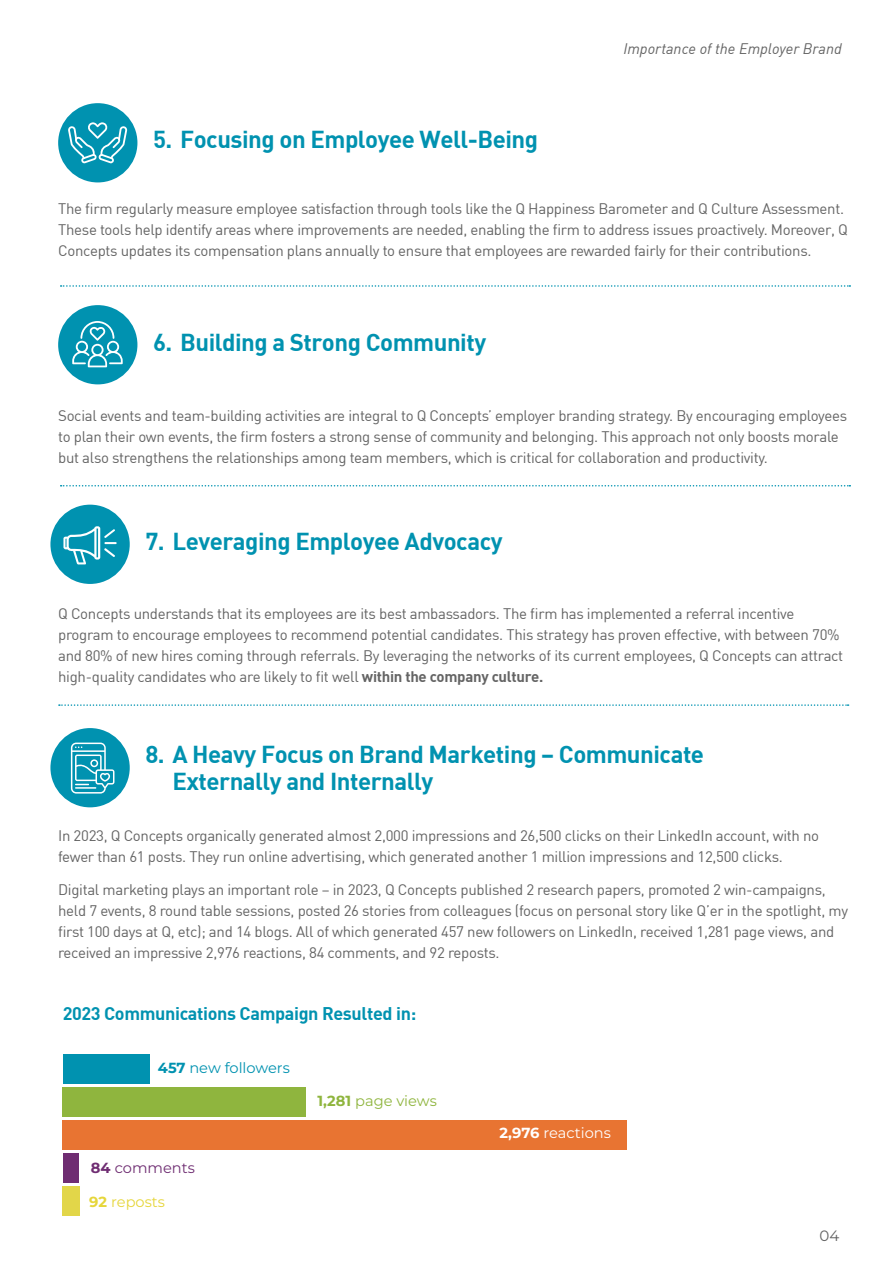
<style>
.page{position:relative;width:893px;height:1263px;background:#fff}
.page>*{position:absolute;margin:0;border:0;box-sizing:border-box;transform-origin:0 0}
.t1{font:24px/27px "DIN Bold";letter-spacing:-.02em;color:#0092b0}
.t2{font:18px "DIN Bold";letter-spacing:-.02em;color:#0092b0}
.t3{font:15px/21px "DIN";letter-spacing:-.02em;color:#646464}
.t4{font:italic 15px "DIN";color:#646464}
.t5{font:15px "Montserrat";color:#646464}
.t6{font:14.55px "Montserrat";color:#0092b0}
.t7{font:14.55px "Montserrat";color:#8fb53e}
.t8{font:14.55px "Montserrat";color:#fff}
.t9{font:14.55px "Montserrat";color:#6f2d72}
.t10{font:14.55px "Montserrat";color:#e6d63b}
.s1{font-family:"DIN Bold"}
.s2{font-weight:700}
</style>
<div class="page">
<div style="left:58px;top:103px;width:79px;height:79px;background:#0092b0;border-radius:50%"></div>
<div style="left:58px;top:305px;width:79px;height:79px;background:#0092b0;border-radius:50%"></div>
<div style="left:50px;top:505px;width:80px;height:79px;background:#0092b0;border-radius:50%"></div>
<div style="left:50px;top:728px;width:80px;height:79px;background:#0092b0;border-radius:50%"></div>
<svg style="left:61px;top:285px;width:789px;height:2px"></svg>
<svg style="left:61px;top:485px;width:789px;height:1px"></svg>
<svg style="left:59px;top:704px;width:790px;height:2px"></svg>
<svg style="left:68px;top:122px;width:59px;height:41px"></svg>
<svg style="left:72px;top:321px;width:51px;height:46px"></svg>
<svg style="left:63px;top:526px;width:54px;height:39px"></svg>
<svg style="left:71px;top:742px;width:43px;height:51px"></svg>
<div style="left:63px;top:1186px;width:17px;height:30px;background:#e2d649"></div>
<div style="left:63px;top:1153px;width:16px;height:30px;background:#6f2d72"></div>
<div style="left:63px;top:1120px;width:564px;height:30px;background:#e87432"></div>
<div style="left:63px;top:1087px;width:243px;height:30px;background:#8fb53e"></div>
<div style="left:63px;top:1054px;width:86px;height:30px;background:#0092b0"></div>
<h1 class="t1" style="left:153px;top:124px;width:387px">5. Focusing on Employee Well-Being</h1>
<p class="t4" style="left:623px;top:39px;width:220px">Importance of the Employer Brand</p>
<p class="t3" style="left:58px;top:198px;width:791px">The firm regularly measure employee satisfaction through tools like the Q Happiness Barometer and Q Culture Assessment.<br>These tools help identify areas where improvements are needed, enabling the firm to address issues proactively. Moreover, Q<br>Concepts updates its compensation plans annually to ensure that employees are rewarded fairly for their contributions.</p>
<h1 class="t1" style="left:153px;top:327px;width:335px">6. Building a Strong Community</h1>
<p class="t3" style="left:58px;top:405px;width:791px">Social events and team-building activities are integral to Q Concepts’ employer branding strategy. By encouraging employees to plan their own events, the firm fosters a strong sense of community and belonging. This approach not only boosts morale but also strengthens the relationships among team members, which is critical for collaboration and productivity.</p>
<h1 class="t1" style="left:145px;top:527px;width:359px">7. Leveraging Employee Advocacy</h1>
<p class="t3" style="left:58px;top:603px;width:787px">Q Concepts understands that its employees are its best ambassadors. The firm has implemented a referral incentive program to encourage employees to recommend potential candidates. This strategy has proven effective, with between 70% and 80% of new hires coming through referrals. By leveraging the networks of its current employees, Q Concepts can attract high-quality candidates who are likely to fit well <span class="s1">within the company culture.</span></p>
<h1 class="t1" style="left:172px;top:740px;width:533px;text-indent:-27px">8. A Heavy Focus on Brand Marketing – Communicate<br>Externally and Internally</h1>
<p class="t3" style="left:58px;top:825px;width:762px">In 2023, Q Concepts organically generated almost 2,000 impressions and 26,500 clicks on their LinkedIn account, with no fewer than 61 posts. They run online advertising, which generated another 1 million impressions and 12,500 clicks.</p>
<p class="t3" style="left:58px;top:879px;width:791px">Digital marketing plays an important role – in 2023, Q Concepts published 2 research papers, promoted 2 win-campaigns, held 7 events, 8 round table sessions, posted 26 stories from colleagues (focus on personal story like Q’er in the spotlight, my first 100 days at Q, etc); and 14 blogs. All of which generated 457 new followers on LinkedIn, received 1,281 page views, and received an impressive 2,976 reactions, 84 comments, and 92 reposts.</p>
<p class="t2" style="left:63px;top:1001px;width:355px">2023 Communications Campaign Resulted in:</p>
<p class="t6" style="left:158px;top:1058px;width:133px"><span class="s2">457</span> new followers</p>
<p class="t9" style="left:91px;top:1158px;width:105px"><span class="s2">84</span> comments</p>
<p class="t10" style="left:89px;top:1192px;width:77px"><span class="s2">92</span> reposts</p>
<p class="t7" style="left:317px;top:1091px;width:121px"><span class="s2">1,281</span> page views</p>
<p class="t8" style="left:499px;top:1123px;width:113px"><span class="s2">2,976</span> reactions</p>
<p class="t5" style="left:820px;top:1226px;width:21px">04</p>
</div>
